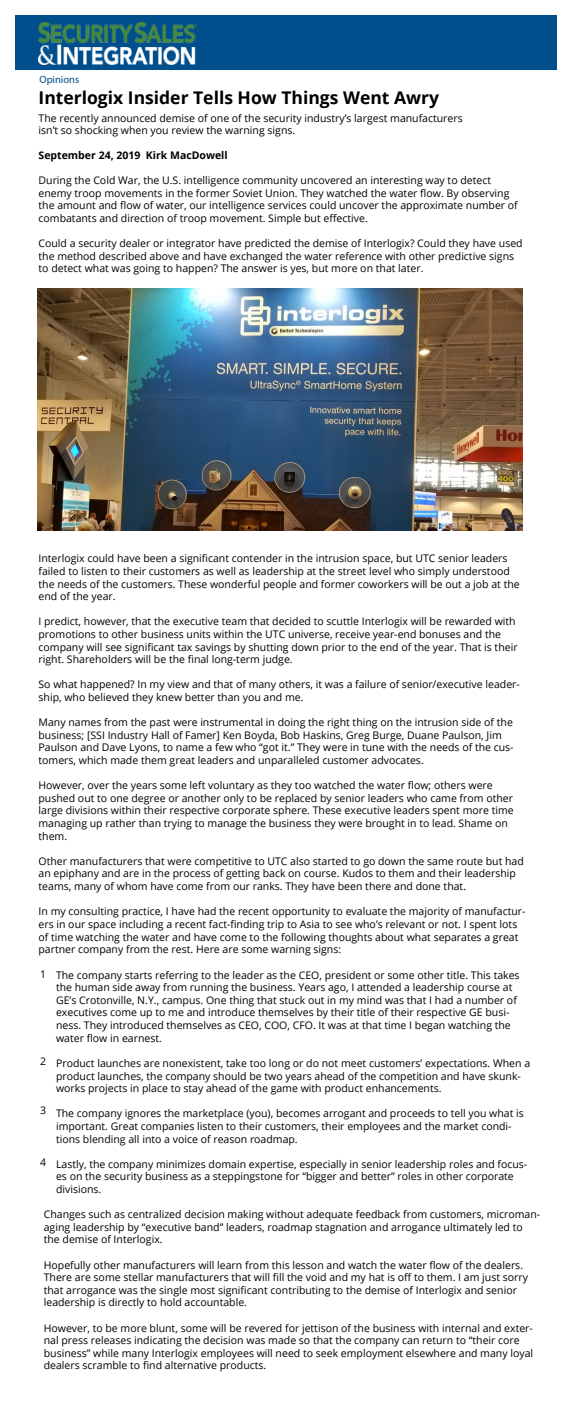
<style>
.page{position:relative;width:572px;height:1419px;background:#fff}
.page>*{position:absolute;margin:0;border:0;box-sizing:border-box;transform-origin:0 0}
.t1{font:700 17.5px "Open Sans";color:#000}
.t2{font:10.5px/12.6px "Open Sans";color:#000}
.t3{font:700 10.5px "Open Sans";color:#000}
.t4{font:10.5px "Myriad Pro";color:#004e8b}
</style>
<div class="page">
<div style="left:15px;top:15px;width:541px;height:54px;background:#004e8b"></div>
<img style="left:38px;top:23px;width:158px;height:42px">
<img style="left:38px;top:288px;width:484px;height:242px">
<p class="t4" style="left:39px;top:73px;width:41px">Opinions</p>
<h1 class="t1" style="left:38px;top:85px;width:402px">Interlogix Insider Tells How Things Went Awry</h1>
<p class="t2" style="left:38px;top:111px;width:425px">The recently announced demise of one of the security industry’s largest manufacturers isn’t so shocking when you review the warning signs.</p>
<p class="t3" style="left:38px;top:148px;width:190px">September 24, 2019 Kirk MacDowell</p>
<p class="t2" style="left:39px;top:174px;width:480px">During the Cold War, the U.S. intelligence community uncovered an interesting way to detect enemy troop movements in the former Soviet Union. They watched the water flow. By observing the amount and flow of water, our intelligence services could uncover the approximate number of combatants and direction of troop movement. Simple but effective.</p>
<p class="t2" style="left:39px;top:237px;width:485px">Could a security dealer or integrator have predicted the demise of Interlogix? Could they have used the method described above and have exchanged the water reference with other predictive signs to detect what was going to happen? The answer is yes, but more on that later.</p>
<p class="t2" style="left:39px;top:552px;width:482px">Interlogix could have been a significant contender in the intrusion space, but UTC senior leaders failed to listen to their customers as well as leadership at the street level who simply understood the needs of the customers. These wonderful people and former coworkers will be out a job at the end of the year.</p>
<p class="t2" style="left:39px;top:615px;width:480px">I predict, however, that the executive team that decided to scuttle Interlogix will be rewarded with promotions to other business units within the UTC universe, receive year-end bonuses and the company will see significant tax savings by shutting down prior to the end of the year. That is their right. Shareholders will be the final long-term judge.</p>
<p class="t2" style="left:39px;top:678px;width:482px">So what happened? In my view and that of many others, it was a failure of senior/executive leader&shy;ship, who believed they knew better than you and me.</p>
<p class="t2" style="left:39px;top:716px;width:476px">Many names from the past were instrumental in doing the right thing on the intrusion side of the business; [SSI Industry Hall of Famer] Ken Boyda, Bob Haskins, Greg Burge, Duane Paulson, Jim Paulson and Dave Lyons, to name a few who “got it.” They were in tune with the needs of the cus&shy;tomers, which made them great leaders and unparalleled customer advocates.</p>
<p class="t2" style="left:39px;top:779px;width:476px">However, over the years some left voluntary as they too watched the water flow; others were pushed out to one degree or another only to be replaced by senior leaders who came from other large divisions within their respective corporate sphere. These executive leaders spent more time managing up rather than trying to manage the business they were brought in to lead. Shame on them.</p>
<p class="t2" style="left:39px;top:854px;width:486px">Other manufacturers that were competitive to UTC also started to go down the same route but had an epiphany and are in the process of getting back on course. Kudos to them and their leadership teams, many of whom have come from our ranks. They have been there and done that.</p>
<p class="t2" style="left:39px;top:905px;width:488px">In my consulting practice, I have had the recent opportunity to evaluate the majority of manufactur&shy;ers in our space including a recent fact-finding trip to Asia to see who’s relevant or not. I spent lots of time watching the water and have come to the following thoughts about what separates a great partner company from the rest. Here are some warning signs:</p>
<p class="t2" style="left:40px;top:967px;width:8px">1</p>
<p class="t2" style="left:40px;top:1054px;width:8px">2</p>
<p class="t2" style="left:40px;top:1104px;width:8px">3</p>
<p class="t2" style="left:40px;top:1155px;width:8px">4</p>
<p class="t2" style="left:56px;top:968px;width:465px">The company starts referring to the leader as the CEO, president or some other title. This takes the human side away from running the business. Years ago, I attended a leadership course at GE’s Crotonville, N.Y., campus. One thing that stuck out in my mind was that I had a number of executives come up to me and introduce themselves by their title of their respective GE busi&shy;ness. They introduced themselves as CEO, COO, CFO. It was at that time I began watching the water flow in earnest.</p>
<p class="t2" style="left:56px;top:1056px;width:475px">Product launches are nonexistent, take too long or do not meet customers’ expectations. When a product launches, the company should be two years ahead of the competition and have skunk&shy;works projects in place to stay ahead of the game with product enhancements.</p>
<p class="t2" style="left:56px;top:1106px;width:469px">The company ignores the marketplace (you), becomes arrogant and proceeds to tell you what is important. Great companies listen to their customers, their employees and the market condi&shy;tions blending all into a voice of reason roadmap.</p>
<p class="t2" style="left:56px;top:1157px;width:472px">Lastly, the company minimizes domain expertise, especially in senior leadership roles and focus&shy;es on the security business as a steppingstone for “bigger and better” roles in other corporate divisions.</p>
<p class="t2" style="left:44px;top:1207px;width:497px">Changes such as centralized decision making without adequate feedback from customers, microman&shy;aging leadership by “executive band” leaders, roadmap stagnation and arrogance ultimately led to the demise of Interlogix.</p>
<p class="t2" style="left:44px;top:1258px;width:485px">Hopefully other manufacturers will learn from this lesson and watch the water flow of the dealers.<br>There are some stellar manufacturers that will fill the void and my hat is off to them. I am just sorry that arrogance was the single most significant contributing to the demise of Interlogix and senior leadership is directly to hold accountable.</p>
<p class="t2" style="left:44px;top:1321px;width:490px">However, to be more blunt, some will be revered for jettison of the business with internal and exter&shy;nal press releases indicating the decision was made so that the company can return to “their core business” while many Interlogix employees will need to seek employment elsewhere and many loyal dealers scramble to find alternative products.</p>
</div>
